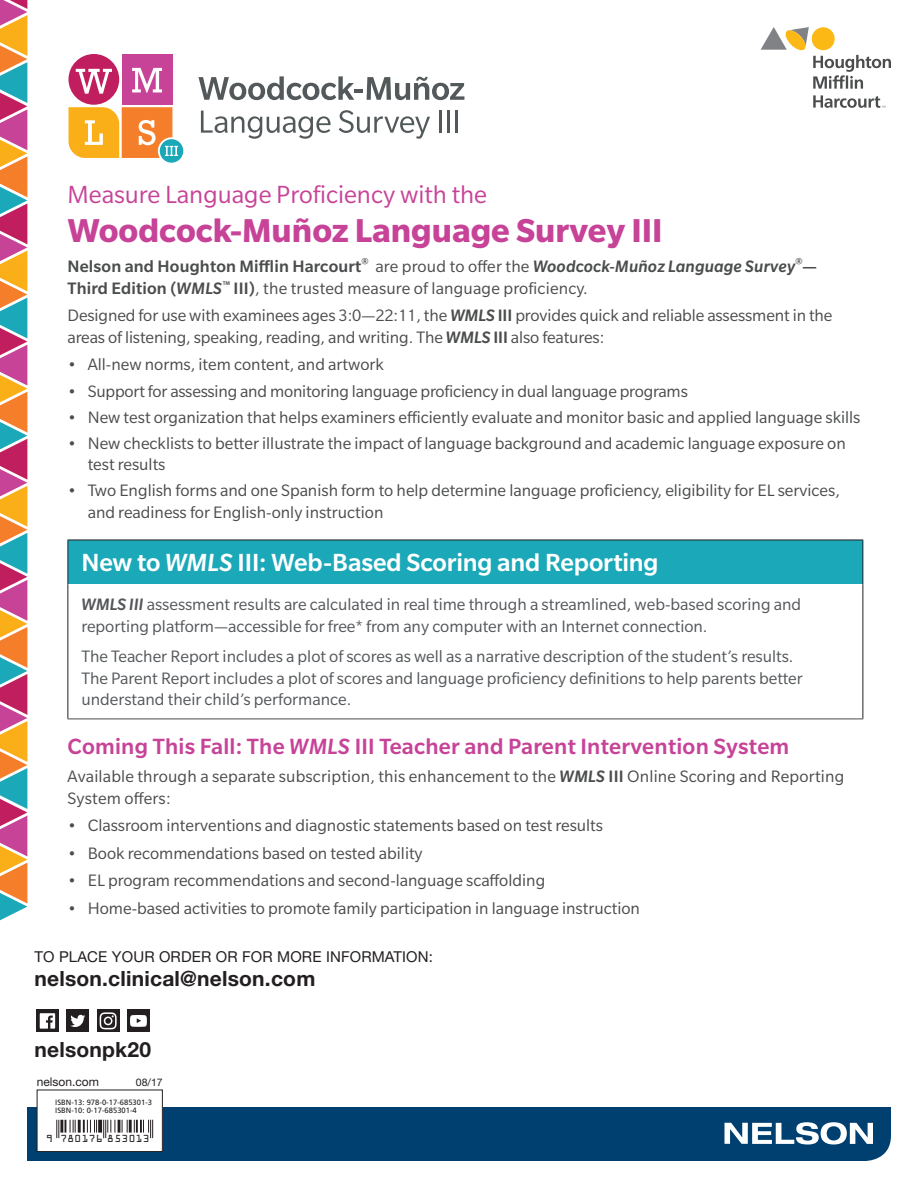
<style>
.page{position:relative;width:918px;height:1188px;background:#fff}
.page>*{position:absolute;margin:0;border:0;box-sizing:border-box;transform-origin:0 0}
.t1{font:700 36px "Slate Pro";color:#c74398}
.t2{font:500 27px "Slate Pro";letter-spacing:-.005em;color:#fff}
.t3{font:27px "Slate Pro";color:#c74398}
.t4{font:500 24px "Slate Pro";letter-spacing:.01em;color:#c74398}
.Contact_H2{font:700 21px "Helvetica Neue LT Std";letter-spacing:.01em;color:#231f20}
.Social_Media{font:700 21px "Helvetica Neue LT Std";letter-spacing:.01em;color:#231f20}
.t5{font:18px/21.6px "Slate Pro";color:#4b4c4d}
.t6{font:18px/21.6px "Slate Pro";color:#54575a}
.Contact_H1{font:15px "Helvetica Neue LT Std";letter-spacing:.01em;color:#231f20}
.t7{font:12px "Helvetica Neue LT Std";color:#231f20}
.t8{font:10.5px "Helvetica Neue LT Std";color:#231f20}
.t9{font:9.15px "OCRA";letter-spacing:.06em;color:#231f20}
.t10{font:7.65px "Frutiger";color:#231f20}
.s1{font-weight:500}
.s2{font-weight:500;font-style:italic}
.s3{font-style:italic}
</style>
<div class="page">
<div style="left:160px;top:139px;width:23px;height:24px;background:#1ba8b9;border-radius:50%"></div>
<svg style="left:198px;top:76px;width:266px;height:24px"></svg>
<svg style="left:201px;top:111px;width:130px;height:28px"></svg>
<svg style="left:339px;top:110px;width:91px;height:29px"></svg>
<hr style="left:439px;top:111px;width:3px;height:22px;background:#53595b">
<hr style="left:448px;top:111px;width:2px;height:22px;background:#53595b">
<hr style="left:456px;top:111px;width:2px;height:22px;background:#53595b">
<div style="left:122px;top:54px;width:50px;height:51px;background:#c74398"></div>
<svg style="left:68px;top:107px;width:110px;height:51px"></svg>
<div style="left:68px;top:54px;width:51px;height:51px;background:#c11e60;border-radius:50%"></div>
<svg style="left:132px;top:68px;width:30px;height:25px"></svg>
<svg style="left:76px;top:69px;width:36px;height:25px"></svg>
<svg style="left:0;top:0;width:27px;height:920px"></svg>
<div style="left:68px;top:540px;width:795px;height:45px;background:#1ba8b9"></div>
<hr style="left:68px;top:540px;width:795px;height:1px;background:#231f20">
<hr style="left:68px;top:540px;width:1px;height:45px;background:#231f20">
<hr style="left:862px;top:540px;width:1px;height:45px;background:#231f20">
<hr style="left:68px;top:585px;width:1px;height:134px;background:#231f20">
<hr style="left:862px;top:585px;width:1px;height:134px;background:#231f20">
<hr style="left:68px;top:719px;width:795px;height:1px;background:#4b4c4d">
<svg style="left:761px;top:27px;width:130px;height:62px"></svg>
<svg style="left:813px;top:95px;width:73px;height:13px"></svg>
<div style="left:27px;top:1107px;width:864px;height:54px;background:#004071"></div>
<svg style="left:725px;top:1122px;width:148px;height:23px"></svg>
<div style="left:37px;top:1090px;width:125px;height:62px;background:#fff"></div>
<svg style="left:56px;top:1120px;width:41px;height:18px"></svg>
<svg style="left:98px;top:1120px;width:4px;height:13px"></svg>
<svg style="left:103px;top:1120px;width:50px;height:18px"></svg>
<div style="left:37px;top:1090px;width:126px;height:62px;border:1px solid #231f20"></div>
<div style="left:36px;top:1009px;width:23px;height:23px;background:#231f20"></div>
<svg style="left:40px;top:1013px;width:15px;height:16px"></svg>
<div style="left:66px;top:1009px;width:23px;height:23px;background:#231f20"></div>
<svg style="left:70px;top:1015px;width:15px;height:12px"></svg>
<div style="left:97px;top:1009px;width:23px;height:23px;background:#231f20"></div>
<svg style="left:100px;top:1012px;width:17px;height:17px"></svg>
<div style="left:127px;top:1009px;width:23px;height:23px;background:#231f20"></div>
<svg style="left:130px;top:1015px;width:17px;height:12px"></svg>
<p class="t3" style="left:68px;top:180px;width:421px">Measure Language Proficiency with the</p>
<p class="t1" style="left:68px;top:211px;width:597px">Woodcock-Muñoz Language Survey III</p>
<p class="t5" style="left:68px;top:255px;width:751px"><span class="s1">Nelson and Houghton Mifflin Harcourt</span><sup>®</sup> are proud to offer the <span class="s2">Woodcock-Muñoz Language Survey</span><sup>®</sup><span class="s1">—<br>Third Edition (</span><span class="s2">WMLS</span><sup>™</sup> <span class="s1">III)</span>, the trusted measure of language proficiency.</p>
<p class="t5" style="left:68px;top:305px;width:767px">Designed for use with examinees ages 3:0—22:11, the <span class="s2">WMLS</span> <span class="s1">III</span> provides quick and reliable assessment in the areas of listening, speaking, reading, and writing. The <span class="s2">WMLS</span> <span class="s1">III</span> also features:</p>
<p class="t5" style="left:68px;top:354px;width:318px">• All-new norms, item content, and artwork</p>
<p class="t5" style="left:68px;top:380px;width:622px">• Support for assessing and monitoring language proficiency in dual language programs</p>
<p class="t5" style="left:68px;top:406px;width:795px">• New test organization that helps examiners efficiently evaluate and monitor basic and applied language skills</p>
<p class="t5" style="left:88px;top:432px;width:760px;text-indent:-20px">• New checklists to better illustrate the impact of language background and academic language exposure on test results</p>
<p class="t5" style="left:88px;top:480px;width:754px;text-indent:-20px">• Two English forms and one Spanish form to help determine language proficiency, eligibility for EL services, and readiness for English-only instruction</p>
<p class="t2" style="left:81px;top:548px;width:579px">New to <span class="s3">WMLS</span> III: Web-Based Scoring and Reporting</p>
<p class="t6" style="left:81px;top:593px;width:721px"><span class="s2">WMLS III</span> assessment results are calculated in real time through a streamlined, web-based scoring and reporting platform—accessible for free* from any computer with an Internet connection.</p>
<p class="t6" style="left:81px;top:646px;width:723px">The Teacher Report includes a plot of scores as well as a narrative description of the student’s results.<br>The Parent Report includes a plot of scores and language proficiency definitions to help parents better understand their child’s performance.</p>
<p class="t4" style="left:68px;top:734px;width:723px">Coming This Fall: The <span class="s3">WMLS</span> III Teacher and Parent Intervention System</p>
<p class="t5" style="left:68px;top:766px;width:778px">Available through a separate subscription, this enhancement to the <span class="s2">WMLS</span> <span class="s1">III</span> Online Scoring and Reporting<br>System offers:</p>
<p class="t5" style="left:68px;top:815px;width:537px">• Classroom interventions and diagnostic statements based on test results</p>
<p class="t5" style="left:68px;top:842px;width:357px">• Book recommendations based on tested ability</p>
<p class="t5" style="left:68px;top:870px;width:479px">• EL program recommendations and second-language scaffolding</p>
<p class="t5" style="left:68px;top:898px;width:574px">• Home-based activities to promote family participation in language instruction</p>
<p class="Contact_H1" style="left:34px;top:948px;width:400px">TO PLACE YOUR ORDER OR FOR MORE INFORMATION:</p>
<p class="Contact_H2" style="left:34px;top:966px;width:282px">nelson.clinical@nelson.com</p>
<p class="Social_Media" style="left:34px;top:1036px;width:118px">nelsonpk20</p>
<p class="t7" style="left:37px;top:1074px;width:64px">nelson.com</p>
<p class="t8" style="left:136px;top:1076px;width:28px">08/17</p>
<p class="t10" style="left:55px;top:1098px;width:98px">ISBN-13: 978-0-17-685301-3</p>
<p class="t10" style="left:55px;top:1106px;width:83px">ISBN-10: 0-17-685301-4</p>
<p class="t9" style="left:46px;top:1135px;width:105px">9 780176 853013</p>
</div>
